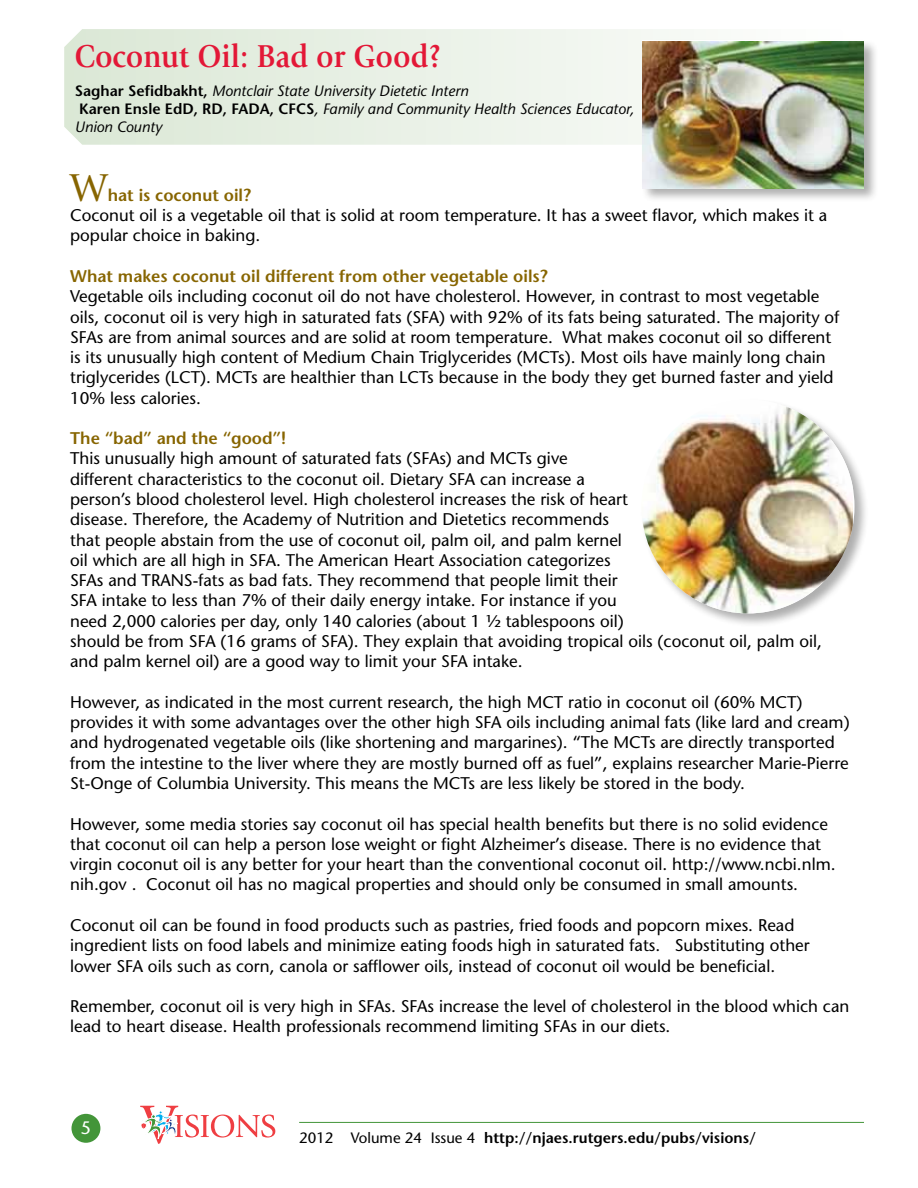
<style>
.page{position:relative;width:918px;height:1188px;background:#fff}
.page>*{position:absolute;margin:0;border:0;box-sizing:border-box;transform-origin:0 0}
.t1{font:40.5px "Giovanni";color:#876500}
.t2{font:700 33px "Giovanni";color:#e31837;scale:.9 1}
.t3{font:18px "Stone Sans";color:#fff}
.t4{font:16.95px/20.2px "Stone Sans";color:#000}
.t5{font:600 16.95px "Stone Sans";color:#876500}
.t6{font:italic 15px/18px "Stone Sans";color:#000}
.t7{font:600 15px "Stone Sans";color:#000}
.s1{font-weight:600;font-style:normal}
.s2{font-weight:400}
</style>
<div class="page">
<div style="left:71px;top:1114px;width:29px;height:29px;background:#439539;border-radius:50%"></div>
<svg style="left:140px;top:1106px;width:135px;height:38px"></svg>
<hr style="left:299px;top:1122px;width:565px;height:1px;background:#439539">
<svg style="left:64px;top:29px;width:617px;height:116px;background:#e7efe4"></svg>
<div style="left:641px;top:39px;width:238px;height:164px;background:#000;opacity:.32"></div>
<img style="left:643px;top:41px;width:221px;height:147px">
<div style="left:640px;top:398px;width:230px;height:230px;background:#000;opacity:.32"></div>
<img style="left:642px;top:400px;width:211px;height:213px">
<h2 class="t2" style="left:75px;top:37px;width:409px">Coconut Oil: Bad or Good?</h2>
<p class="t6" style="left:75px;top:82px;width:561px"><span class="s1">Saghar Sefidbakht,</span> Montclair State University Dietetic Intern<br><span class="s1">Karen Ensle EdD, RD, FADA, CFCS</span>, Family and Community Health Sciences Educator,<br>Union County</p>
<h1 class="t1" style="left:70px;top:165px;width:39px">W</h1>
<p class="t5" style="left:108px;top:184px;width:145px">hat is coconut oil?</p>
<p class="t4" style="left:70px;top:205px;width:759px">Coconut oil is a vegetable oil that is solid at room temperature. It has a sweet flavor, which makes it a popular choice in baking.</p>
<p class="t5" style="left:70px;top:266px;width:479px">What makes coconut oil different from other vegetable oils?</p>
<p class="t4" style="left:70px;top:286px;width:771px">Vegetable oils including coconut oil do not have cholesterol. However, in contrast to most vegetable oils, coconut oil is very high in saturated fats (SFA) with 92% of its fats being saturated. The majority of SFAs are from animal sources and are solid at room temperature. What makes coconut oil so different is its unusually high content of Medium Chain Triglycerides (MCTs). Most oils have mainly long chain triglycerides (LCT). MCTs are healthier than LCTs because in the body they get burned faster and yield 10% less calories.</p>
<p class="t5" style="left:70px;top:428px;width:217px">The “bad” and the “good”!</p>
<p class="t4" style="left:70px;top:448px;width:753px">This unusually high amount of saturated fats (SFAs) and MCTs give<br>different characteristics to the coconut oil. Dietary SFA can increase a<br>person’s blood cholesterol level. High cholesterol increases the risk of heart<br>disease. Therefore, the Academy of Nutrition and Dietetics recommends<br>that people abstain from the use of coconut oil, palm oil, and palm kernel<br>oil which are all high in SFA. The American Heart Association categorizes<br>SFAs and TRANS-fats as bad fats. They recommend that people limit their<br>SFA intake to less than 7% of their daily energy intake. For instance if you<br>need 2,000 calories per day, only 140 calories (about 1 ½ tablespoons oil)<br>should be from SFA (16 grams of SFA). They explain that avoiding tropical oils (coconut oil, palm oil, and palm kernel oil) are a good way to limit your SFA intake.</p>
<p class="t4" style="left:70px;top:692px;width:781px">However, as indicated in the most current research, the high MCT ratio in coconut oil (60% MCT) provides it with some advantages over the other high SFA oils including animal fats (like lard and cream) and hydrogenated vegetable oils (like shortening and margarines). “The MCTs are directly transported from the intestine to the liver where they are mostly burned off as fuel”, explains researcher Marie-Pierre St-Onge of Columbia University. This means the MCTs are less likely be stored in the body.</p>
<p class="t4" style="left:70px;top:813px;width:767px">However, some media stories say coconut oil has special health benefits but there is no solid evidence that coconut oil can help a person lose weight or fight Alzheimer’s disease. There is no evidence that virgin coconut oil is any better for your heart than the conventional coconut oil. http://www.ncbi.nlm. nih.gov . Coconut oil has no magical properties and should only be consumed in small amounts.</p>
<p class="t4" style="left:70px;top:915px;width:741px">Coconut oil can be found in food products such as pastries, fried foods and popcorn mixes. Read ingredient lists on food labels and minimize eating foods high in saturated fats. Substituting other lower SFA oils such as corn, canola or safflower oils, instead of coconut oil would be beneficial.</p>
<p class="t4" style="left:70px;top:996px;width:781px">Remember, coconut oil is very high in SFAs. SFAs increase the level of cholesterol in the blood which can lead to heart disease. Health professionals recommend limiting SFAs in our diets.</p>
<p class="t3" style="left:81px;top:1117px;width:12px">5</p>
<p class="t7" style="left:299px;top:1128px;width:458px"><span class="s2">2012 Volume 24 Issue 4</span> http://njaes.rutgers.edu/pubs/visions/</p>
</div>
